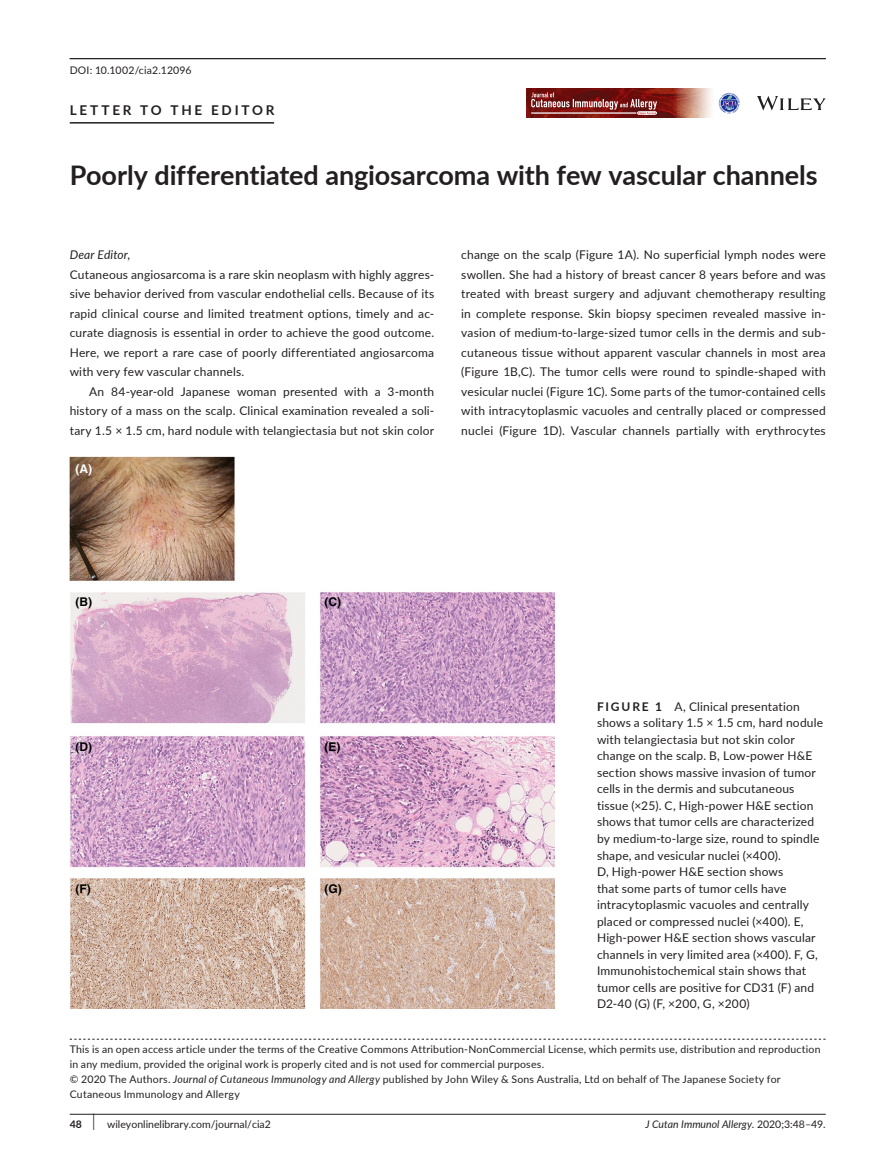
<style>
.page{position:relative;width:893px;height:1174px;background:#fff}
.page>*{position:absolute;margin:0;border:0;box-sizing:border-box;transform-origin:0 0}
.t1{font:700 27px "Lato";letter-spacing:-.005em;color:#231f20}
.t2{font:700 13.5px "Lato";letter-spacing:.21em;color:#231f20}
.t3{font:12px/16.5px "Lato";letter-spacing:.015em;color:#231f20;text-align:justify}
.t4{font:700 12px "Helvetica";color:#000}
.t5{font:italic 12px "Lato";letter-spacing:.015em;color:#231f20}
.t6{font:700 12px "Helvetica";color:#fff}
.t7{font:10.5px/15px "Lato";letter-spacing:.02em;color:#231f20}
.t8{font:10.5px "Lato";color:#231f20}
.t9{font:italic 10.5px "Lato";color:#231f20}
.s1{font-weight:700}
.s2{font-style:italic}
.s3{font-size:17.4px}
.s4{font-style:normal}
</style>
<div class="page">
<hr style="left:70px;top:1113px;width:756px;height:1px;background:#231f20">
<svg style="left:757px;top:96px;width:69px;height:14px"></svg>
<img style="left:527px;top:89px;width:185px;height:28px">
<img style="left:602px;top:117px;width:76px;height:1px">
<img style="left:678px;top:117px;width:63px;height:1px">
<svg style="left:531px;top:92px;width:126px;height:23px;background:#904342"></svg>
<svg style="left:719px;top:93px;width:21px;height:21px"></svg>
<hr style="left:70px;top:58px;width:756px;height:1px;background:#231f20">
<hr style="left:70px;top:122px;width:204px;height:2px;background:#231f20">
<svg style="left:70px;top:1038px;width:756px;height:1px"></svg>
<img style="left:70px;top:457px;width:484px;height:551px">
<p class="t7" style="left:70px;top:62px;width:123px">DOI: 10.1002/cia2.12096</p>
<p class="t2" style="left:70px;top:100px;width:206px">LETTER TO THE EDITOR</p>
<h1 class="t1" style="left:70px;top:155px;width:749px">Poorly differentiated angiosarcoma with few vascular channels</h1>
<p class="t5" style="left:70px;top:246px;width:62px">Dear Editor,</p>
<p class="t3" style="left:70px;top:264px;width:366px;line-height:19.5px">Cutaneous angiosarcoma is a rare skin neoplasm with highly aggres&shy;sive behavior derived from vascular endothelial cells. Because of its rapid clinical course and limited treatment options, timely and ac&shy;curate diagnosis is essential in order to achieve the good outcome.<br>Here, we report a rare case of poorly differentiated angiosarcoma with very few vascular channels.</p>
<p class="t3" style="left:70px;top:381px;width:366px;line-height:19.5px;text-indent:20px">An 84-year-old Japanese woman presented with a 3-month history of a mass on the scalp. Clinical examination revealed a soli&shy;tary 1.5 × 1.5 cm, hard nodule with telangiectasia but not skin color</p>
<p class="t6" style="left:75px;top:461px;width:18px">(A)</p>
<p class="t3" style="left:461px;top:245px;width:366px;line-height:19.5px">change on the scalp (Figure 1A). No superficial lymph nodes were swollen. She had a history of breast cancer 8 years before and was treated with breast surgery and adjuvant chemotherapy resulting in complete response. Skin biopsy specimen revealed massive in&shy;vasion of medium-to-large-sized tumor cells in the dermis and sub&shy;cutaneous tissue without apparent vascular channels in most area (Figure 1B,C). The tumor cells were round to spindle-shaped with vesicular nuclei (Figure 1C). Some parts of the tumor-contained cells with intracytoplasmic vacuoles and centrally placed or compressed nuclei (Figure 1D). Vascular channels partially with erythrocytes</p>
<p class="t4" style="left:75px;top:594px;width:18px">(B)</p>
<p class="t4" style="left:324px;top:594px;width:18px">(C)</p>
<p class="t4" style="left:75px;top:739px;width:18px">(D)</p>
<p class="t4" style="left:324px;top:739px;width:17px">(E)</p>
<p class="t4" style="left:75px;top:881px;width:17px">(F)</p>
<p class="t4" style="left:324px;top:881px;width:19px">(G)</p>
<p class="t3" style="left:597px;top:698px;width:228px;text-align:left"><span class="s1">FIGURE 1</span> A, Clinical presentation shows a solitary 1.5 × 1.5 cm, hard nodule with telangiectasia but not skin color change on the scalp. B, Low-power H&amp;E section shows massive invasion of tumor cells in the dermis and subcutaneous tissue (×25). C, High-power H&amp;E section shows that tumor cells are characterized by medium-to-large size, round to spindle shape, and vesicular nuclei (×400).<br>D, High-power H&amp;E section shows<br>that some parts of tumor cells have intracytoplasmic vacuoles and centrally placed or compressed nuclei (×400). E, High-power H&amp;E section shows vascular channels in very limited area (×400). F, G, Immunohistochemical stain shows that tumor cells are positive for CD31 (F) and D2-40 (G) (F, ×200, G, ×200)</p>
<p class="t7" style="left:70px;top:1041px;width:752px">This is an open access article under the terms of the Creative Commons Attribution-NonCommercial License, which permits use, distribution and reproduction in any medium, provided the original work is properly cited and is not used for commercial purposes.<br>© 2020 The Authors. <span class="s2">Journal of Cutaneous Immunology and Allergy</span> published by John Wiley &amp; Sons Australia, Ltd on behalf of The Japanese Society for Cutaneous Immunology and Allergy</p>
<p class="t8" style="left:70px;top:1116px;width:203px"><span class="s1">48</span> <span class="s3">|</span> wileyonlinelibrary.com/journal/cia2</p>
<p class="t9" style="left:645px;top:1116px;width:182px">J Cutan Immunol Allergy. <span class="s4">2020;3:48–49.</span></p>
</div>
